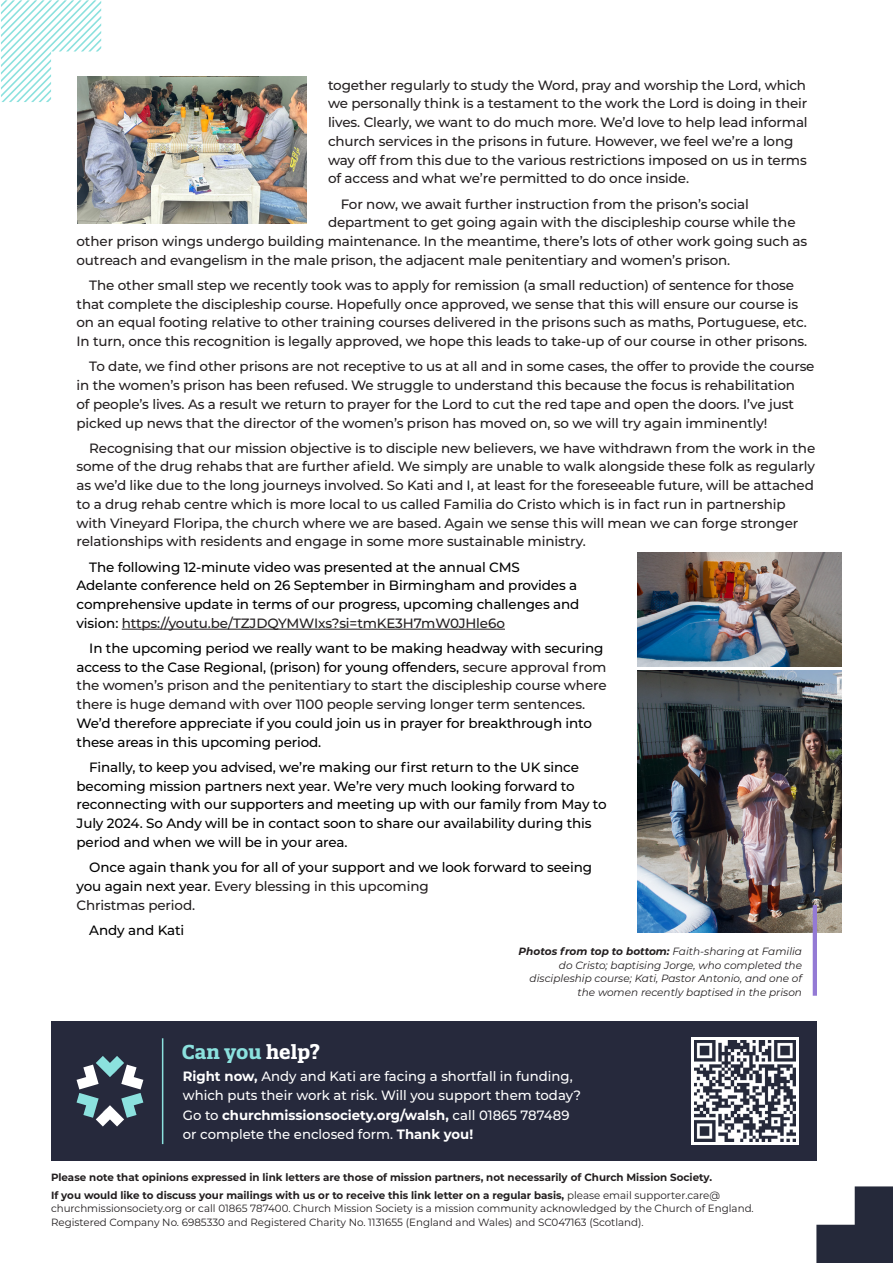
<style>
.page{position:relative;width:893px;height:1263px;background:#fff}
.page>*{position:absolute;margin:0;border:0;box-sizing:border-box;transform-origin:0 0}
.t1{font:700 19.5px "Quatro Slab";color:#8be1de}
.t2{font:500 13.5px/18.8px "Montserrat";letter-spacing:-.01em;color:#231f20}
.t3{font:500 13.5px/18.8px "Montserrat";letter-spacing:-.01em;color:#000}
.t4{font:500 13.5px/19.5px "Montserrat";color:#fff}
.t5{font:700 10.5px/17.7px "Montserrat";color:#231f20}
.t6{font:10.5px/13.5px "Montserrat";color:#231f20}
.t7{font:italic 10.5px/13.5px "Montserrat";color:#231f20;text-align:right}
.s1{color:#231f20}
.s2{color:#000}
.s3{font-weight:700}
.s4{color:#fff}
.s5{font-weight:400}
</style>
<div class="page">
<hr style="left:122px;top:629px;width:383px;height:1px;background:#231f20">
<svg style="left:1px;top:0;width:100px;height:102px"></svg>
<svg style="left:816px;top:1186px;width:77px;height:77px"></svg>
<img style="left:77px;top:77px;width:229px;height:146px">
<img style="left:638px;top:552px;width:204px;height:115px">
<img style="left:638px;top:671px;width:204px;height:262px">
<hr style="left:813px;top:905px;width:4px;height:91px;background:#947ad5">
<div style="left:51px;top:1021px;width:765px;height:140px;background:#26293c"></div>
<svg style="left:77px;top:1056px;width:66px;height:70px"></svg>
<hr style="left:162px;top:1038px;width:1px;height:106px;background:#8be1de">
<svg style="left:691px;top:1037px;width:107px;height:108px"></svg>
<img style="left:694px;top:1041px;width:101px;height:101px">
<p class="t2" style="left:328px;top:75px;width:481px">together regularly to study the Word, pray and worship the Lord, which we personally think is a testament to the work the Lord is doing in their lives. Clearly, we want to do much more. We’d love to help lead informal church services in the prisons in future. However, we feel we’re a long way off from this due to the various restrictions imposed on us in terms of access and what we’re permitted to do once inside.</p>
<p class="t2" style="left:341px;top:194px;width:410px">For now, we await further instruction from the prison’s social</p>
<p class="t2" style="left:328px;top:213px;width:469px">department to get going again with the discipleship course while the</p>
<p class="t2" style="left:77px;top:231px;width:732px">other prison wings undergo building maintenance. In the meantime, there’s lots of other work going such as</p>
<p class="t2" style="left:77px;top:250px;width:655px">outreach and evangelism in the male prison, the adjacent male penitentiary and women’s prison.</p>
<p class="t2" style="left:77px;top:275px;width:732px;text-indent:13px">The other small step we recently took was to apply for remission (a small reduction) of sentence for those that complete the discipleship course. Hopefully once approved, we sense that this will ensure our course is on an equal footing relative to other training courses delivered in the prisons such as maths, Portuguese, etc.<br>In turn, once this recognition is legally approved, we hope this leads to take-up of our course in other prisons.</p>
<p class="t2" style="left:77px;top:357px;width:739px;text-indent:13px">To date, we find other prisons are not receptive to us at all and in some cases, the offer to provide the course in the women’s prison has been refused. We struggle to understand this because the focus is rehabilitation<br>of people’s lives. As a result we return to prayer for the Lord to cut the red tape and open the doors. I’ve just picked up news that the director of the women’s prison has moved on, so we will try again imminently!</p>
<p class="t2" style="left:77px;top:438px;width:740px;text-indent:13px">Recognising that our mission objective is to disciple new believers, we have withdrawn from the work in the some of the drug rehabs that are further afield. We simply are unable to walk alongside these folk as regularly as we’d like due to the long journeys involved. So Kati and I, at least for the foreseeable future, will be attached to a drug rehab centre which is more local to us called Familia do Cristo which is in fact run in partnership with Vineyard Floripa, the church where we are based. Again we sense this will mean we can forge stronger relationships with residents and engage in some more sustainable ministry.</p>
<p class="t3" style="left:77px;top:557px;width:504px;text-indent:13px">The following 12-minute video was presented at the annual CMS Adelante conference held on 26 September in Birmingham and provides a comprehensive update in terms of our progress, upcoming challenges and vision: <span class="s1">https://youtu.be/TZJDQYMWIxs?si=tmKE3H7mW0JHle6o</span></p>
<p class="t2" style="left:77px;top:638px;width:532px;text-indent:13px"><span class="s2">In the upcoming period we really want to be making headway with securing access to the Case Regional, (prison) for young offenders,</span> secure approval from the women’s prison and the penitentiary to start the discipleship course where there is huge demand with over 1100 people serving longer term sentences.</p>
<p class="t3" style="left:77px;top:713px;width:517px">We’d therefore appreciate if you could join us in prayer for breakthrough into these areas in this upcoming period.</p>
<p class="t3" style="left:77px;top:757px;width:532px;text-indent:13px">Finally, to keep you advised, we’re making our first return to the UK since becoming mission partners next year. We’re very much looking forward to reconnecting with our supporters and meeting up with our family from May to July 2024. So Andy will be in contact soon to share our availability during this period and when we will be in your area.</p>
<p class="t3" style="left:77px;top:857px;width:517px;text-indent:13px">Once again thank you for all of your support and we look forward to seeing you again next year. <span class="s1">Every blessing in this upcoming<br>Christmas period.</span></p>
<p class="t3" style="left:89px;top:920px;width:96px">Andy and Kati</p>
<p class="t7" style="left:518px;top:944px;width:285px"><span class="s3">Photos from top to bottom:</span> Faith-sharing at Familia do Cristo; baptising Jorge, who completed the discipleship course; Kati, Pastor Antonio, and one of the women recently baptised in the prison</p>
<h1 class="t1" style="left:182px;top:1039px;width:140px">Can you <span class="s4">help?</span></h1>
<p class="t4" style="left:183px;top:1066px;width:400px"><span class="s3">Right now,</span> Andy and Kati are facing a shortfall in funding, which puts their work at risk. Will you support them today?<br>Go to <span class="s3">churchmissionsociety.org/walsh,</span> call 01865 787489 or complete the enclosed form. <span class="s3">Thank you!</span></p>
<p class="t5" style="left:51px;top:1168px;width:671px">Please note that opinions expressed in link letters are those of mission partners, not necessarily of Church Mission Society.<br>If you would like to discuss your mailings with us or to receive this link letter on a regular basis, <span class="s5">please email supporter.care@</span></p>
<p class="t6" style="left:51px;top:1201px;width:704px">churchmissionsociety.org or call 01865 787400. Church Mission Society is a mission community acknowledged by the Church of England.<br>Registered Company No. 6985330 and Registered Charity No. 1131655 (England and Wales) and SC047163 (Scotland).</p>
</div>
